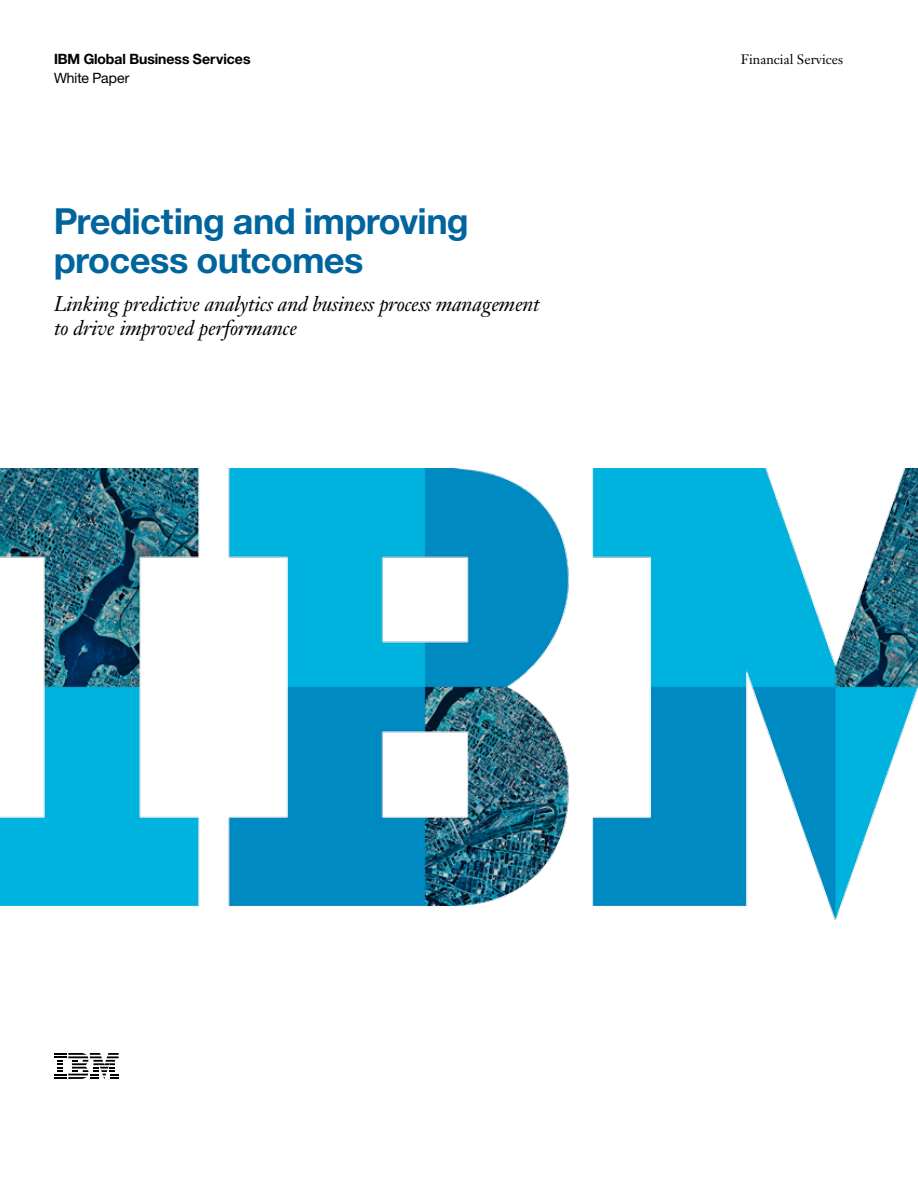
<style>
.page{position:relative;width:918px;height:1188px;background:#fff}
.page>*{position:absolute;margin:0;border:0;box-sizing:border-box;transform-origin:0 0}
.t1{font:36px/39px "Helv Neue Boldfor IBM";color:#00649d}
.t2{font:italic 21px/24px "Janson Text LT Pro";letter-spacing:-.01em;color:#000}
.t3{font:14.25px "Helv Neue Boldfor IBM";color:#000}
.t4{font:14.25px "Helv Neue Romanfor IBM";color:#000}
.t5{font:13.5px "Janson Text LT Pro";color:#000}
</style>
<div class="page">
<svg style="left:54px;top:1053px;width:65px;height:26px"></svg>
<img style="left:0;top:468px;width:918px;height:452px">
<p class="t3" style="left:54px;top:50px;width:198px">IBM Global Business Services</p>
<p class="t5" style="left:741px;top:51px;width:104px">Financial Services</p>
<p class="t4" style="left:54px;top:69px;width:77px">White Paper</p>
<h1 class="t1" style="left:54px;top:201px;width:416px">Predicting and improving process outcomes</h1>
<p class="t2" style="left:54px;top:292px;width:487px">Linking predictive analytics and business process management to drive improved performance</p>
</div>
